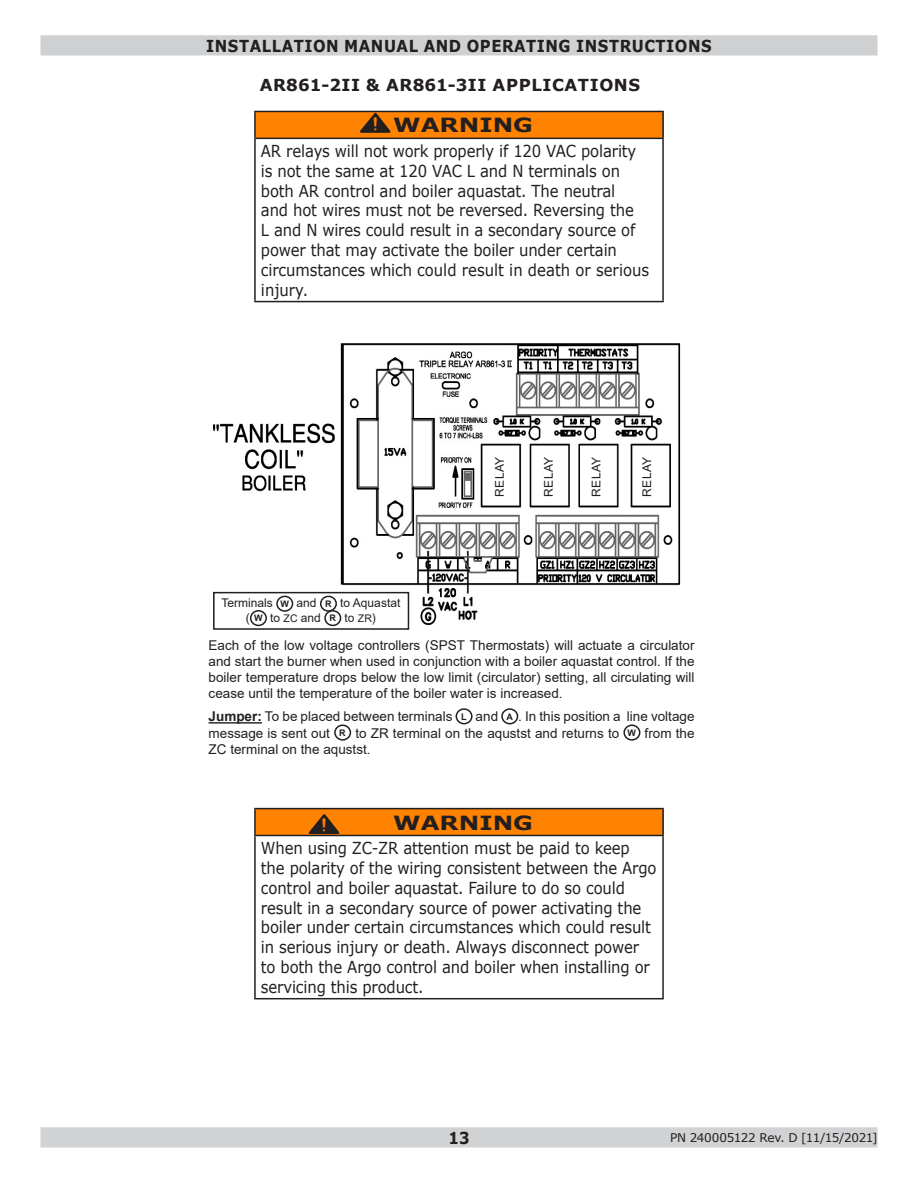
<style>
.page{position:relative;width:918px;height:1188px;background:#fff}
.page>*{position:absolute;margin:0;border:0;box-sizing:border-box;transform-origin:0 0}
.Body_text{font:700 21px "Courier New";color:#ff8200;scale:.9 1}
.t1{font:700 19.5px "Verdana";color:#231f20;scale:1.25 1}
.WARNING_MESSAGES{font:16.5px/19.8px "Verdana";letter-spacing:-.01em;color:#231f20;scale:.9 1}
.New_Section_for_TOC{font:700 16.5px "Verdana";letter-spacing:.035em;color:#231f20;scale:.9 1}
.New_Section_for_TOC-2{font:700 16.5px "Verdana";letter-spacing:.035em;color:#231f20}
.t2{font:13.5px/16.2px "Arial";color:#231f20;text-align:justify}
.t3{font:12px "Arial";color:#231f20}
.t4{font:12px "Verdana";letter-spacing:-.03em;color:#231f20}
.t5{font:700 9px "Arial";color:#231f20}
.s1{font-size:10.5px}
.s2{font-weight:700}
</style>
<div class="page">
<img style="left:213px;top:343px;width:468px;height:285px">
<div style="left:214px;top:593px;width:194px;height:36px;background:#fff"></div>
<div style="left:213px;top:592px;width:196px;height:38px;border:2px solid #231f20"></div>
<div style="left:276px;top:596px;width:17px;height:16px;border:2px solid #231f20;border-radius:50%"></div>
<div style="left:320px;top:596px;width:17px;height:16px;border:2px solid #231f20;border-radius:50%"></div>
<div style="left:250px;top:610px;width:17px;height:16px;border:2px solid #231f20;border-radius:50%"></div>
<div style="left:324px;top:610px;width:17px;height:16px;border:2px solid #231f20;border-radius:50%"></div>
<hr style="left:209px;top:722px;width:53px;height:2px;background:#231f20">
<div style="left:456px;top:708px;width:17px;height:16px;border:2px solid #231f20;border-radius:50%"></div>
<div style="left:501px;top:708px;width:17px;height:16px;border:2px solid #231f20;border-radius:50%"></div>
<div style="left:334px;top:725px;width:17px;height:16px;border:2px solid #231f20;border-radius:50%"></div>
<div style="left:623px;top:725px;width:17px;height:16px;border:2px solid #231f20;border-radius:50%"></div>
<div style="left:41px;top:36px;width:836px;height:19px;background:#cfd0d2"></div>
<div style="left:40px;top:35px;width:838px;height:21px;border:2px solid #cfd0d2"></div>
<div style="left:255px;top:111px;width:408px;height:27px;background:#ff8200"></div>
<hr style="left:254px;top:111px;width:410px;height:1px;background:#231f20">
<hr style="left:254px;top:112px;width:2px;height:26px;background:#231f20">
<hr style="left:662px;top:112px;width:2px;height:26px;background:#231f20">
<hr style="left:254px;top:138px;width:410px;height:1px;background:#231f20">
<hr style="left:254px;top:139px;width:2px;height:162px;background:#231f20">
<hr style="left:662px;top:139px;width:2px;height:162px;background:#231f20">
<hr style="left:254px;top:301px;width:410px;height:1px;background:#231f20">
<svg style="left:358px;top:110px;width:34px;height:23px"></svg>
<div style="left:255px;top:809px;width:408px;height:27px;background:#ff8200"></div>
<hr style="left:254px;top:808px;width:410px;height:1px;background:#231f20">
<hr style="left:254px;top:809px;width:2px;height:26px;background:#231f20">
<hr style="left:662px;top:809px;width:2px;height:26px;background:#231f20">
<hr style="left:254px;top:835px;width:410px;height:1px;background:#231f20">
<hr style="left:254px;top:836px;width:2px;height:162px;background:#231f20">
<hr style="left:662px;top:836px;width:2px;height:162px;background:#231f20">
<hr style="left:254px;top:998px;width:410px;height:1px;background:#231f20">
<svg style="left:306px;top:814px;width:35px;height:23px"></svg>
<div style="left:41px;top:1128px;width:836px;height:19px;background:#d1d2d4"></div>
<div style="left:40px;top:1127px;width:838px;height:21px;border:2px solid #d1d2d4"></div>
<p class="New_Section_for_TOC" style="left:206px;top:34px;width:563px">INSTALLATION MANUAL AND OPERATING INSTRUCTIONS</p>
<p class="New_Section_for_TOC-2" style="left:260px;top:73px;width:382px">AR861-2II &amp; AR861-3II APPLICATIONS</p>
<p class="t1" style="left:393px;top:111px;width:113px">WARNING</p>
<p class="WARNING_MESSAGES" style="left:261px;top:141px;width:433px">AR relays will not work properly if 120 VAC polarity is not the same at 120 VAC L and N terminals on both AR control and boiler aquastat. The neutral<br>and hot wires must not be reversed. Reversing the<br>L and N wires could result in a secondary source of power that may activate the boiler under certain circumstances which could result in death or serious injury.</p>
<p class="Body_text" style="left:370px;top:110px;width:14px">!</p>
<p class="t3" style="left:491px;top:497px;width:42px;rotate:-90deg">RELAY</p>
<p class="t3" style="left:540px;top:497px;width:42px;rotate:-90deg">RELAY</p>
<p class="t3" style="left:588px;top:497px;width:42px;rotate:-90deg">RELAY</p>
<p class="t3" style="left:639px;top:497px;width:42px;rotate:-90deg">RELAY</p>
<p class="t3" style="left:222px;top:595px;width:53px">Terminals</p>
<p class="t5" style="left:280px;top:598px;width:10px">W</p>
<p class="t3" style="left:297px;top:595px;width:22px">and</p>
<p class="t5" style="left:325px;top:598px;width:8px">R</p>
<p class="t3" style="left:340px;top:595px;width:62px">to Aquastat</p>
<p class="t3" style="left:246px;top:609px;width:5px">(</p>
<p class="t5" style="left:254px;top:612px;width:10px">W</p>
<p class="t3" style="left:270px;top:609px;width:52px">to <span class="s1">ZC</span> and</p>
<p class="t5" style="left:329px;top:612px;width:8px">R</p>
<p class="t3" style="left:345px;top:609px;width:33px">to <span class="s1">ZR</span>)</p>
<p class="t2" style="left:209px;top:637px;width:487px">Each of the low voltage controllers (SPST Thermostats) will actuate a circulator and start the burner when used in conjunction with a boiler aquastat control. If the boiler temperature drops below the low limit (circulator) setting, all circulating will cease until the temperature of the boiler water is increased.</p>
<p class="t2" style="left:209px;top:709px;width:245px"><span class="s2">Jumper:</span> To be placed between terminals</p>
<p class="t5" style="left:461px;top:710px;width:7px">L</p>
<p class="t2" style="left:476px;top:709px;width:24px">and</p>
<p class="t5" style="left:507px;top:710px;width:8px">A</p>
<p class="t2" style="left:518px;top:709px;width:178px">. In this position a line voltage</p>
<p class="t2" style="left:209px;top:725px;width:123px">message is sent out</p>
<p class="t5" style="left:339px;top:726px;width:8px">R</p>
<p class="t2" style="left:355px;top:725px;width:265px">to ZR terminal on the aqustst and returns to</p>
<p class="t5" style="left:628px;top:726px;width:10px">W</p>
<p class="t2" style="left:645px;top:725px;width:51px">from the</p>
<p class="t2" style="left:209px;top:741px;width:164px">ZC terminal on the aqustst.</p>
<p class="t1" style="left:393px;top:809px;width:113px">WARNING</p>
<p class="WARNING_MESSAGES" style="left:261px;top:838px;width:441px">When using ZC-ZR attention must be paid to keep the polarity of the wiring consistent between the Argo control and boiler aquastat. Failure to do so could result in a secondary source of power activating the boiler under certain circumstances which could result in serious injury or death. Always disconnect power to both the Argo control and boiler when installing or servicing this product.</p>
<p class="Body_text" style="left:319px;top:812px;width:14px">!</p>
<p class="New_Section_for_TOC" style="left:448px;top:1126px;width:25px">13</p>
<p class="t4" style="left:670px;top:1129px;width:209px">PN 240005122 Rev. D [11/15/2021]</p>
</div>
